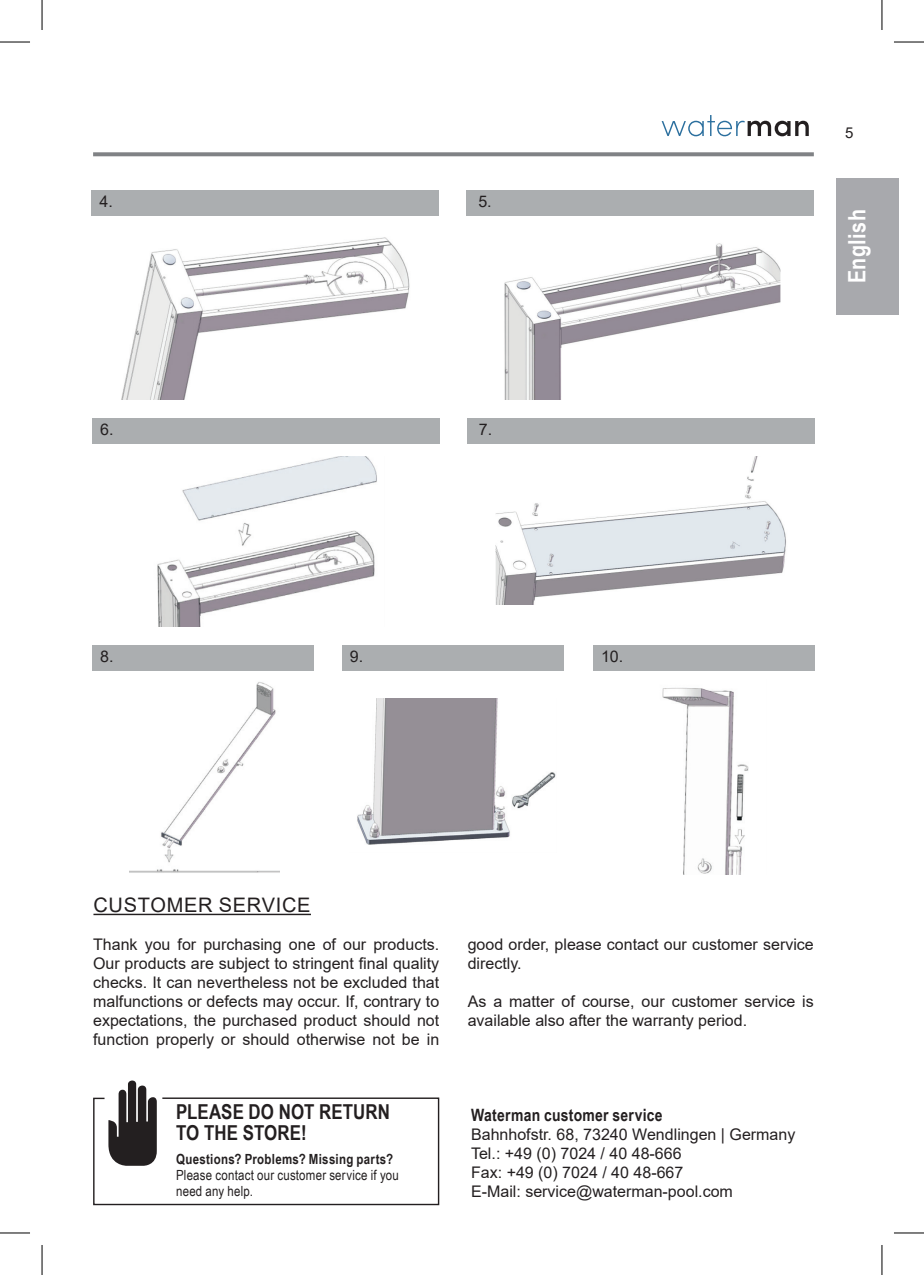
<style>
.page{position:relative;width:924px;height:1275px;background:#fff}
.page>*{position:absolute;margin:0;border:0;box-sizing:border-box;transform-origin:0 0}
.t1{font:700 24px "Arial Narrow";letter-spacing:.02em;color:#fff}
.t2{font:700 20.6px/20.6px "Arial Narrow";letter-spacing:.005em;color:#231f20}
.t3{font:20px "Arial";letter-spacing:.035em;color:#231f20}
.t4{font:700 17px "Arial Narrow";letter-spacing:.015em;color:#231f20}
.t5{font:16px/19px "Arial";color:#231f20}
.t6{font:15px "Arial";color:#231f20}
.t7{font:14px/16px "Arial Narrow";letter-spacing:.015em;color:#231f20}
.t8{font:700 14px "Arial Narrow";letter-spacing:.02em;color:#231f20}
</style>
<div class="page">
<svg style="left:93px;top:152px;width:720px;height:4px;background:#898b8e"></svg>
<svg style="left:661px;top:115px;width:147px;height:21px"></svg>
<div style="left:836px;top:178px;width:62px;height:136px;background:#a8a9ad"></div>
<hr style="left:93px;top:913px;width:218px;height:2px;background:#231f20">
<svg style="left:93px;top:1080px;width:347px;height:126px"></svg>
<img style="left:121px;top:237px;width:289px;height:162px">
<div style="left:92px;top:190px;width:346px;height:26px;background:#abaeb0"></div>
<img style="left:504px;top:243px;width:276px;height:156px">
<div style="left:466px;top:190px;width:347px;height:26px;background:#abaeb0"></div>
<img style="left:157px;top:456px;width:220px;height:171px">
<div style="left:92px;top:418px;width:347px;height:26px;background:#abaeb0"></div>
<img style="left:495px;top:456px;width:291px;height:148px">
<div style="left:467px;top:418px;width:347px;height:26px;background:#abaeb0"></div>
<img style="left:129px;top:682px;width:151px;height:191px">
<div style="left:92px;top:645px;width:221px;height:25px;background:#abaeb0"></div>
<img style="left:357px;top:698px;width:199px;height:147px">
<div style="left:342px;top:645px;width:221px;height:25px;background:#abaeb0"></div>
<img style="left:662px;top:687px;width:87px;height:187px">
<div style="left:593px;top:645px;width:221px;height:25px;background:#abaeb0"></div>
<hr style="left:0;top:42px;width:30px;height:1px;background:#000">
<hr style="left:893px;top:42px;width:30px;height:1px;background:#000">
<hr style="left:0;top:1232px;width:30px;height:1px;background:#000">
<hr style="left:893px;top:1232px;width:30px;height:1px;background:#000">
<hr style="left:42px;top:0;width:1px;height:30px;background:#000">
<hr style="left:42px;top:1245px;width:1px;height:30px;background:#000">
<hr style="left:881px;top:0;width:1px;height:30px;background:#000">
<hr style="left:881px;top:1245px;width:1px;height:30px;background:#000">
<p class="t5" style="left:99px;top:192px;width:15px">4.</p>
<p class="t5" style="left:478px;top:192px;width:15px">5.</p>
<p class="t5" style="left:100px;top:420px;width:15px">6.</p>
<p class="t5" style="left:478px;top:420px;width:15px">7.</p>
<p class="t5" style="left:100px;top:647px;width:15px">8.</p>
<p class="t5" style="left:350px;top:647px;width:15px">9.</p>
<p class="t5" style="left:600px;top:647px;width:24px">10.</p>
<p class="t6" style="left:844px;top:122px;width:10px">5</p>
<h1 class="t1" style="left:838px;top:283px;width:75px;rotate:-90deg">English</h1>
<p class="t3" style="left:93px;top:891px;width:218px">CUSTOMER SERVICE</p>
<p class="t5" style="left:93px;top:935px;width:347px;text-align:justify">Thank you for purchasing one of our products.<br>Our products are subject to stringent final quality checks. It can nevertheless not be excluded that malfunctions or defects may occur. If, contrary to expectations, the purchased product should not function properly or should otherwise not be in</p>
<p class="t5" style="left:467px;top:935px;width:347px">good order, please contact our customer service directly.</p>
<p class="t5" style="left:467px;top:992px;width:347px">As a matter of course, our customer service is available also after the warranty period.</p>
<p class="t2" style="left:176px;top:1100px;width:215px">PLEASE DO NOT RETURN<br>TO THE STORE!</p>
<p class="t8" style="left:176px;top:1148px;width:218px">Questions? Problems? Missing parts?</p>
<p class="t7" style="left:176px;top:1166px;width:224px">Please contact our customer service if you need any help.</p>
<p class="t4" style="left:471px;top:1102px;width:193px">Waterman customer service</p>
<p class="t5" style="left:471px;top:1125px;width:326px">Bahnhofstr. 68, 73240 Wendlingen | Germany Tel.: +49 (0) 7024 / 40 48-666<br>Fax: +49 (0) 7024 / 40 48-667<br>E-Mail: service@waterman-pool.com</p>
</div>
